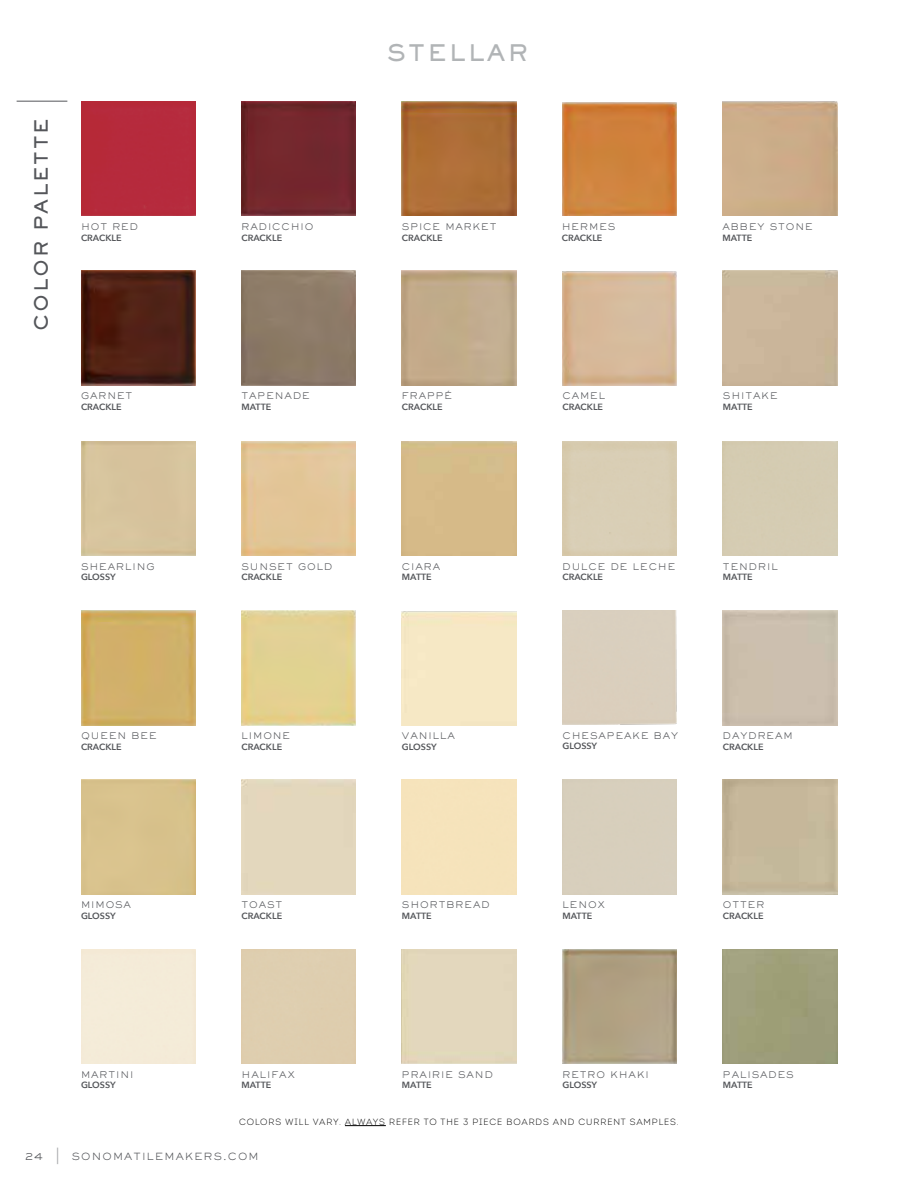
<style>
.page{position:relative;width:918px;height:1188px;background:#fff}
.page>*{position:absolute;margin:0;border:0;box-sizing:border-box;transform-origin:0 0}
.t1{font:800 22.5px "Sackers Gothic Std";letter-spacing:.1em;color:#b1b4b6}
.t2{font:800 18px "Sackers Gothic Std";letter-spacing:.1em;color:#54565a}
.t3{font:300 9.75px "Sackers Gothic Std";letter-spacing:.12em;color:#54565a}
.t4{font:300 9px "Sackers Gothic Std";letter-spacing:.1em;color:#54565a}
.t5{font:600 9px "Avenir Next";color:#54565a}
.t6{font:300 9px "Intro";letter-spacing:.1em;color:#000}
.s1{font-size:10.5px}
.s2{font-size:16.5px;color:#a9aaad}
</style>
<div class="page">
<img style="left:81px;top:611px;width:114px;height:114px">
<img style="left:241px;top:611px;width:115px;height:114px">
<div style="left:562px;top:610px;width:115px;height:115px;background:#dacfbe"></div>
<img style="left:81px;top:271px;width:114px;height:114px">
<img style="left:241px;top:271px;width:115px;height:114px">
<img style="left:562px;top:271px;width:115px;height:114px">
<div style="left:81px;top:102px;width:114px;height:114px;background:#b62a3c"></div>
<img style="left:402px;top:102px;width:114px;height:114px">
<img style="left:241px;top:102px;width:115px;height:114px">
<img style="left:562px;top:102px;width:115px;height:114px">
<img style="left:562px;top:949px;width:115px;height:115px">
<hr style="left:345px;top:1125px;width:41px;height:1px;background:#000">
<hr style="left:17px;top:101px;width:50px;height:1px;background:#54565a">
<h2 class="t2" style="left:29px;top:331px;width:214px;rotate:-90deg">COLOR PALETTE</h2>
<p class="t4" style="left:81px;top:221px;width:59px">HOT RED</p>
<p class="t5" style="left:81px;top:230px;width:42px">CRACKLE</p>
<p class="t4" style="left:81px;top:390px;width:53px">GARNET</p>
<p class="t5" style="left:81px;top:399px;width:42px">CRACKLE</p>
<p class="t4" style="left:241px;top:221px;width:74px">RADICCHIO</p>
<p class="t5" style="left:241px;top:230px;width:42px">CRACKLE</p>
<p class="t4" style="left:241px;top:390px;width:70px">TAPENADE</p>
<p class="t5" style="left:241px;top:399px;width:31px">MATTE</p>
<h1 class="t1" style="left:387px;top:38px;width:142px">STELLAR</h1>
<p class="t4" style="left:402px;top:221px;width:96px">SPICE MARKET</p>
<p class="t5" style="left:402px;top:230px;width:42px">CRACKLE</p>
<p class="t4" style="left:402px;top:390px;width:52px">FRAPPÉ</p>
<p class="t5" style="left:402px;top:399px;width:42px">CRACKLE</p>
<p class="t4" style="left:562px;top:221px;width:55px">HERMES</p>
<p class="t5" style="left:562px;top:230px;width:42px">CRACKLE</p>
<p class="t4" style="left:562px;top:390px;width:44px">CAMEL</p>
<p class="t5" style="left:562px;top:399px;width:42px">CRACKLE</p>
<p class="t4" style="left:723px;top:221px;width:92px">ABBEY STONE</p>
<p class="t5" style="left:723px;top:230px;width:31px">MATTE</p>
<p class="t4" style="left:723px;top:390px;width:56px">SHITAKE</p>
<p class="t5" style="left:723px;top:399px;width:31px">MATTE</p>
<p class="t4" style="left:81px;top:560px;width:75px">SHEARLING</p>
<p class="t5" style="left:81px;top:569px;width:36px">GLOSSY</p>
<p class="t4" style="left:241px;top:560px;width:92px">SUNSET GOLD</p>
<p class="t5" style="left:241px;top:569px;width:42px">CRACKLE</p>
<p class="t4" style="left:402px;top:560px;width:40px">CIARA</p>
<p class="t5" style="left:402px;top:569px;width:31px">MATTE</p>
<p class="t4" style="left:562px;top:560px;width:115px">DULCE DE LECHE</p>
<p class="t5" style="left:562px;top:569px;width:42px">CRACKLE</p>
<p class="t4" style="left:723px;top:560px;width:56px">TENDRIL</p>
<p class="t5" style="left:723px;top:569px;width:31px">MATTE</p>
<p class="t4" style="left:81px;top:730px;width:77px">QUEEN BEE</p>
<p class="t5" style="left:81px;top:739px;width:42px">CRACKLE</p>
<p class="t4" style="left:241px;top:730px;width:50px">LIMONE</p>
<p class="t5" style="left:241px;top:739px;width:42px">CRACKLE</p>
<p class="t4" style="left:402px;top:730px;width:55px">VANILLA</p>
<p class="t5" style="left:402px;top:739px;width:36px">GLOSSY</p>
<p class="t4" style="left:562px;top:730px;width:117px">CHESAPEAKE BAY</p>
<p class="t5" style="left:562px;top:739px;width:36px">GLOSSY</p>
<p class="t4" style="left:723px;top:730px;width:71px">DAYDREAM</p>
<p class="t5" style="left:723px;top:739px;width:42px">CRACKLE</p>
<p class="t4" style="left:81px;top:899px;width:52px">MIMOSA</p>
<p class="t5" style="left:81px;top:908px;width:36px">GLOSSY</p>
<p class="t4" style="left:241px;top:899px;width:42px">TOAST</p>
<p class="t5" style="left:241px;top:908px;width:42px">CRACKLE</p>
<p class="t4" style="left:402px;top:899px;width:89px">SHORTBREAD</p>
<p class="t5" style="left:402px;top:908px;width:31px">MATTE</p>
<p class="t4" style="left:562px;top:899px;width:44px">LENOX</p>
<p class="t5" style="left:562px;top:908px;width:31px">MATTE</p>
<p class="t4" style="left:723px;top:899px;width:43px">OTTER</p>
<p class="t5" style="left:723px;top:908px;width:42px">CRACKLE</p>
<p class="t4" style="left:81px;top:1069px;width:54px">MARTINI</p>
<p class="t5" style="left:81px;top:1077px;width:36px">GLOSSY</p>
<p class="t4" style="left:241px;top:1069px;width:55px">HALIFAX</p>
<p class="t5" style="left:241px;top:1077px;width:31px">MATTE</p>
<p class="t4" style="left:402px;top:1069px;width:93px">PRAIRIE SAND</p>
<p class="t5" style="left:402px;top:1077px;width:31px">MATTE</p>
<p class="t4" style="left:562px;top:1069px;width:88px">RETRO KHAKI</p>
<p class="t5" style="left:562px;top:1077px;width:36px">GLOSSY</p>
<p class="t4" style="left:723px;top:1069px;width:72px">PALISADES</p>
<p class="t5" style="left:723px;top:1077px;width:31px">MATTE</p>
<p class="t6" style="left:239px;top:1116px;width:441px">COLORS WILL VARY. ALWAYS REFER TO THE 3 PIECE BOARDS AND CURRENT SAMPLES.</p>
<p class="t3" style="left:25px;top:1150px;width:236px"><span class="s1">24</span> <span class="s2">|</span> SONOMATILEMAKERS.COM</p>
</div>
